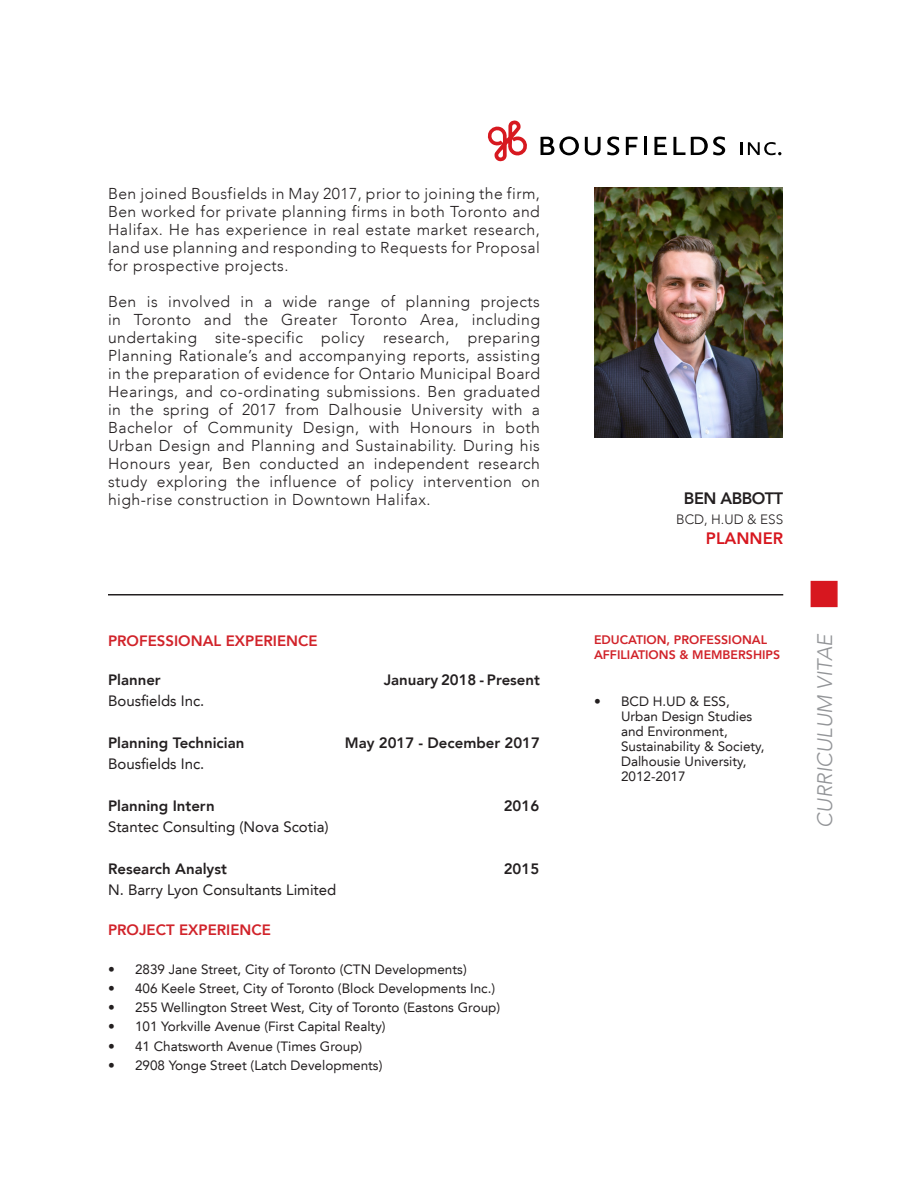
<style>
.page{position:relative;width:918px;height:1188px;background:#fff}
.page>*{position:absolute;margin:0;border:0;box-sizing:border-box;transform-origin:0 0}
.t1{font:italic 300 21px "Avenir LT";color:#939598}
._1_Name_1{font:800 16.5px "Avenir LT";letter-spacing:-.03em;color:#231f20}
._1_Name_1-2{font:800 16.5px "Avenir LT";color:#d7171f}
.t2{font:300 15.75px/18px "Avenir LT";letter-spacing:.03em;color:#231f20;text-align:justify}
._1_Experience_2{font:800 15px "Avenir LT";color:#231f20}
._1_Experience_2-2{font:15px "Avenir LT";color:#231f20}
._2_Red_Heading{font:800 15px "Avenir LT";color:#d1232a}
._1_Bullets{font:800 15px "Avenir LT";color:#d1232a}
._1_Bullets-2{font:13.5px/15px "Avenir LT";color:#231f20}
._1_Name_1-3{font:300 13.5px "Avenir LT";color:#231f20}
._2_Red_Heading_small{font:800 12.3px/14.9px "Avenir LT";color:#d1232a}
</style>
<div class="page">
<div style="left:811px;top:581px;width:27px;height:26px;background:#d7171f"></div>
<svg style="left:487px;top:120px;width:40px;height:42px"></svg>
<svg style="left:541px;top:136px;width:38px;height:19px"></svg>
<svg style="left:585px;top:137px;width:16px;height:18px"></svg>
<svg style="left:607px;top:137px;width:12px;height:18px"></svg>
<svg style="left:626px;top:137px;width:12px;height:18px"></svg>
<hr style="left:644px;top:137px;width:3px;height:18px;background:#000">
<svg style="left:654px;top:137px;width:13px;height:18px"></svg>
<svg style="left:673px;top:137px;width:12px;height:18px"></svg>
<svg style="left:691px;top:137px;width:34px;height:18px"></svg>
<svg style="left:740px;top:142px;width:2px;height:13px"></svg>
<svg style="left:748px;top:142px;width:33px;height:13px"></svg>
<img style="left:594px;top:187px;width:189px;height:251px">
<hr style="left:108px;top:594px;width:675px;height:2px;background:#231f20">
<p class="t2" style="left:108px;top:184px;width:434px">Ben joined Bousfields in May 2017, prior to joining the firm, Ben worked for private planning firms in both Toronto and Halifax. He has experience in real estate market research, land use planning and responding to Requests for Proposal for prospective projects.</p>
<p class="t2" style="left:108px;top:292px;width:434px">Ben is involved in a wide range of planning projects in Toronto and the Greater Toronto Area, including undertaking site-specific policy research, preparing Planning Rationale’s and accompanying reports, assisting in the preparation of evidence for Ontario Municipal Board Hearings, and co-ordinating submissions. Ben graduated in the spring of 2017 from Dalhousie University with a Bachelor of Community Design, with Honours in both Urban Design and Planning and Sustainability. During his Honours year, Ben conducted an independent research study exploring the influence of policy intervention on high-rise construction in Downtown Halifax.</p>
<p class="_2_Red_Heading" style="left:108px;top:632px;width:211px">PROFESSIONAL EXPERIENCE</p>
<p class="_1_Experience_2" style="left:108px;top:671px;width:54px">Planner</p>
<p class="_1_Experience_2" style="left:384px;top:671px;width:158px">January 2018 - Present</p>
<p class="_1_Experience_2-2" style="left:108px;top:692px;width:98px">Bousfields Inc.</p>
<p class="_1_Experience_2" style="left:108px;top:734px;width:138px">Planning Technician</p>
<p class="_1_Experience_2" style="left:345px;top:734px;width:197px">May 2017 - December 2017</p>
<p class="_1_Experience_2-2" style="left:108px;top:755px;width:98px">Bousfields Inc.</p>
<p class="_1_Experience_2" style="left:108px;top:797px;width:108px">Planning Intern</p>
<p class="_1_Experience_2" style="left:504px;top:797px;width:37px">2016</p>
<p class="_1_Experience_2-2" style="left:108px;top:818px;width:222px">Stantec Consulting (Nova Scotia)</p>
<p class="_1_Experience_2" style="left:108px;top:860px;width:120px">Research Analyst</p>
<p class="_1_Experience_2" style="left:504px;top:860px;width:37px">2015</p>
<p class="_1_Experience_2-2" style="left:108px;top:881px;width:230px">N. Barry Lyon Consultants Limited</p>
<p class="_1_Bullets" style="left:108px;top:921px;width:165px">PROJECT EXPERIENCE</p>
<p class="_1_Bullets-2" style="left:108px;top:962px;width:360px">• 2839 Jane Street, City of Toronto (CTN Developments)</p>
<p class="_1_Bullets-2" style="left:108px;top:981px;width:389px">• 406 Keele Street, City of Toronto (Block Developments Inc.)</p>
<p class="_1_Bullets-2" style="left:108px;top:1000px;width:394px">• 255 Wellington Street West, City of Toronto (Eastons Group)</p>
<p class="_1_Bullets-2" style="left:108px;top:1019px;width:279px">• 101 Yorkville Avenue (First Capital Realty)</p>
<p class="_1_Bullets-2" style="left:108px;top:1038px;width:256px">• 41 Chatsworth Avenue (Times Group)</p>
<p class="_1_Bullets-2" style="left:108px;top:1058px;width:276px">• 2908 Yonge Street (Latch Developments)</p>
<p class="_1_Name_1" style="left:684px;top:489px;width:101px">BEN ABBOTT</p>
<p class="_1_Name_1-3" style="left:676px;top:512px;width:109px">BCD, H.UD &amp; ESS</p>
<p class="_1_Name_1-2" style="left:706px;top:529px;width:79px">PLANNER</p>
<p class="_2_Red_Heading_small" style="left:594px;top:632px;width:188px">EDUCATION, PROFESSIONAL<br>AFFILIATIONS &amp; MEMBERSHIPS</p>
<p class="_1_Bullets-2" style="left:621px;top:694px;width:145px;text-indent:-27px">• BCD H.UD &amp; ESS,<br>Urban Design Studies and Environment,<br>Sustainability &amp; Society,<br>Dalhousie University,<br>2012-2017</p>
<h1 class="t1" style="left:812px;top:828px;width:195px;rotate:-90deg">CURRICULUM VITAE</h1>
</div>
